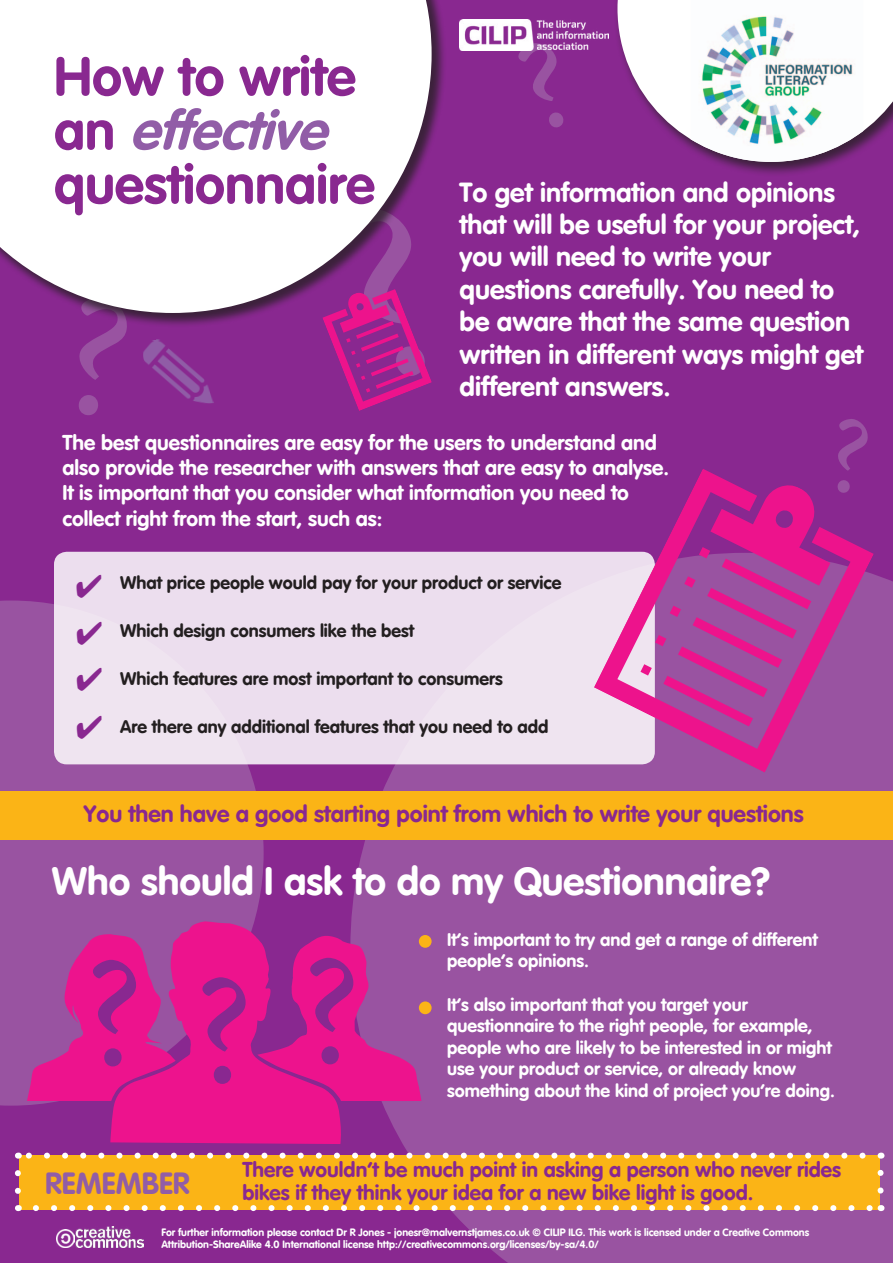
<style>
.page{position:relative;width:893px;height:1263px;background:#892890}
.page>*{position:absolute;margin:0;border:0;box-sizing:border-box;transform-origin:0 0}
.t1{font:157.5px "Minion Pro";color:#892890}
.t2{font:54px/54px "VAG Rounded Bold";color:#892890}
.t3{font:39px "VAG Rounded Bold";color:#fff}
.t4{font:30px "VAG Rounded Bold";color:#915da7}
.t5{font:27px/32.4px "VAG Rounded Bold";color:#fff}
.t6{font:23.25px "VAG Rounded Bold";color:#892890}
.t7{font:21px/25.2px "VAG Rounded Bold";color:#fff}
.t8{font:21px/22.5px "VAG Rounded Bold";color:#892890}
.t9{font:18px/21.6px "VAG Rounded Bold";color:#fff}
.t10{font:18px "VAG Rounded Bold";color:#231f20}
.t11{font:10.5px/12px "VAG Rounded Bold";color:#fff}
.s1{font-family:"VAG Rounded";font-weight:700;font-style:italic;color:#915da7}
</style>
<div class="page">
<div style="left:0;top:600px;width:264px;height:506px;background:#9953a1"></div>
<div style="left:350px;top:574px;width:543px;height:689px;background:#9953a1"></div>
<div style="left:0;top:0;width:447px;height:328px;background:#231f20;opacity:.75"></div>
<div style="left:0;top:0;width:432px;height:313px;background:#fff"></div>
<div style="left:54px;top:552px;width:601px;height:212px;background:#ecdeee;border-radius:13px"></div>
<svg style="left:594px;top:469px;width:280px;height:304px"></svg>
<div style="left:0;top:791px;width:893px;height:49px;background:#fbb416"></div>
<div style="left:19px;top:1155px;width:861px;height:55px;background:#fbb416"></div>
<svg style="left:15px;top:1173px;width:6px;height:21px"></svg>
<svg style="left:36px;top:1205px;width:836px;height:6px"></svg>
<svg style="left:878px;top:1164px;width:6px;height:26px"></svg>
<svg style="left:27px;top:1152px;width:836px;height:6px"></svg>
<svg style="left:342px;top:934px;width:79px;height:167px;background:#bd3698"></svg>
<svg style="left:27px;top:934px;width:83px;height:167px;background:#c72f95"></svg>
<svg style="left:110px;top:921px;width:232px;height:223px;background:#d91a8e"></svg>
<div style="left:419px;top:935px;width:13px;height:13px;background:#fbb416;border-radius:50%"></div>
<div style="left:419px;top:1001px;width:13px;height:13px;background:#fbb416;border-radius:50%"></div>
<img style="left:143px;top:339px;width:71px;height:65px">
<img style="left:75px;top:1227px;width:68px;height:20px">
<img style="left:57px;top:1229px;width:18px;height:19px">
<div style="left:614px;top:0;width:279px;height:177px;background:#231f20;opacity:.75"></div>
<svg style="left:617px;top:0;width:276px;height:162px"></svg>
<img style="left:691px;top:0;width:172px;height:162px">
<img style="left:459px;top:20px;width:150px;height:31px">
<svg style="left:65px;top:294px;width:66px;height:34px"></svg>
<svg style="left:322px;top:197px;width:125px;height:214px"></svg>
<svg style="left:829px;top:469px;width:41px;height:26px"></svg>
<svg style="left:516px;top:38px;width:61px;height:13px"></svg>
<p class="t2" style="left:54px;top:49px;width:323px">How to write an <span class="s1">effective </span>questionnaire</p>
<p class="t5" style="left:460px;top:176px;width:405px">To get information and opinions that will be useful for your project, you will need to write your questions carefully. You need to be aware that the same question written in different ways might get different answers.</p>
<p class="t7" style="left:62px;top:430px;width:608px">The best questionnaires are easy for the users to understand and also provide the researcher with answers that are easy to analyse.<br>It is important that you consider what information you need to collect right from the start, such as:</p>
<p class="t10" style="left:120px;top:572px;width:443px">What price people would pay for your product or service</p>
<p class="t10" style="left:120px;top:620px;width:296px">Which design consumers like the best</p>
<p class="t10" style="left:120px;top:668px;width:384px">Which features are most important to consumers</p>
<p class="t10" style="left:120px;top:716px;width:430px">Are there any additional features that you need to add</p>
<p class="t6" style="left:84px;top:800px;width:721px">You then have a good starting point from which to write your questions</p>
<p class="t3" style="left:52px;top:858px;width:720px">Who should I ask to do my Questionnaire?</p>
<p class="t1" style="left:84px;top:909px;width:61px">?</p>
<p class="t1" style="left:193px;top:926px;width:61px">?</p>
<p class="t1" style="left:301px;top:907px;width:61px">?</p>
<p class="t9" style="left:447px;top:928px;width:372px">It’s important to try and get a range of different people’s opinions.</p>
<p class="t9" style="left:447px;top:993px;width:389px">It’s also important that you target your questionnaire to the right people, for example, people who are likely to be interested in or might use your product or service, or already know something about the kind of project you’re doing.</p>
<p class="t4" style="left:45px;top:1165px;width:146px">REMEMBER</p>
<p class="t8" style="left:242px;top:1158px;width:600px">There wouldn’t be much point in asking a person who never rides bikes if they think your idea for a new bike light is good.</p>
<p class="t11" style="left:161px;top:1226px;width:649px">For further information please contact Dr R Jones - jonesr@malvernstjames.co.uk © CILIP ILG. This work is licensed under a Creative Commons<br>Attribution-ShareAlike 4.0 International license http://creativecommons.org/licenses/by-sa/4.0/</p>
</div>
